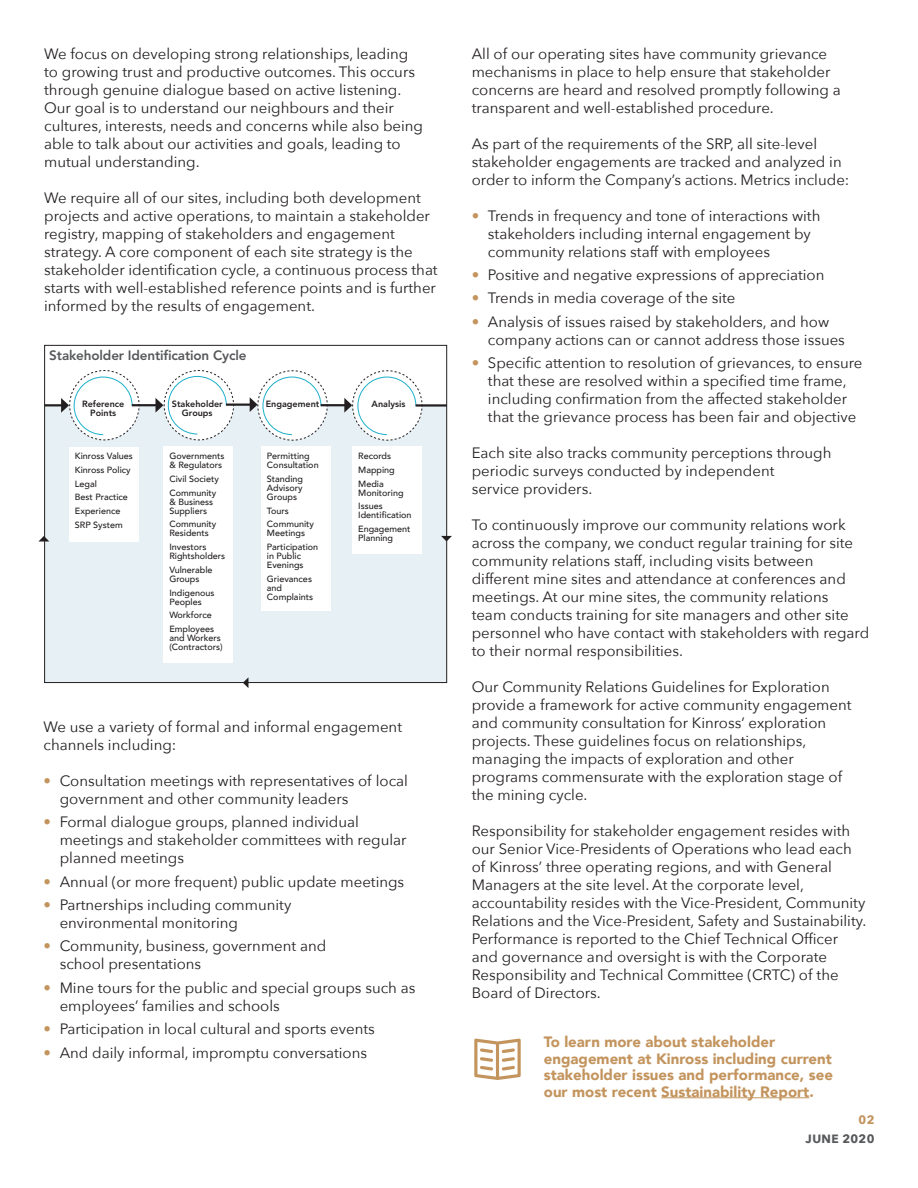
<style>
.page{position:relative;width:918px;height:1188px;background:#fff}
.page>*{position:absolute;margin:0;border:0;box-sizing:border-box;transform-origin:0 0}
.t1{font:15px/18px "Avenir Next";color:#231f20}
.t2{font:900 15px/16.5px "Avenir";color:#c3945d}
.t3{font:800 13.5px "Avenir";letter-spacing:-.01em;color:#57585a}
.t4{font:700 12px "Avenir Next";letter-spacing:.03em;color:#57585a}
.t5{font:700 12px "Avenir Next";color:#c3945d}
.t6{font:500 9px/9px "Avenir";color:#231f20}
.t7{font:800 9px/9px "Avenir";color:#231f20;text-align:center}
.s1{color:#c3945d}
</style>
<div class="page">
<hr style="left:661px;top:1097px;width:148px;height:1px;background:#c3945d">
<svg style="left:474px;top:1039px;width:47px;height:41px"></svg>
<div style="left:44px;top:405px;width:403px;height:278px;background:#e6f0f5"></div>
<div style="left:44px;top:345px;width:403px;height:338px;border:1px solid #231f20"></div>
<div style="left:69px;top:447px;width:70px;height:95px;background:#fff"></div>
<div style="left:163px;top:447px;width:70px;height:216px;background:#fff"></div>
<div style="left:261px;top:447px;width:70px;height:164px;background:#fff"></div>
<div style="left:352px;top:447px;width:70px;height:107px;background:#fff"></div>
<svg style="left:44px;top:370px;width:96px;height:70px"></svg>
<svg style="left:243px;top:678px;width:5px;height:10px"></svg>
<svg style="left:38px;top:536px;width:11px;height:6px"></svg>
<hr style="left:132px;top:404px;width:25px;height:2px;background:#231f20">
<svg style="left:156px;top:370px;width:78px;height:70px"></svg>
<hr style="left:226px;top:404px;width:25px;height:2px;background:#231f20">
<svg style="left:250px;top:370px;width:78px;height:71px"></svg>
<hr style="left:321px;top:404px;width:25px;height:2px;background:#231f20">
<svg style="left:344px;top:370px;width:79px;height:71px"></svg>
<hr style="left:416px;top:404px;width:31px;height:3px;background:#231f20">
<svg style="left:441px;top:536px;width:11px;height:6px"></svg>
<p class="t1" style="left:44px;top:44px;width:380px">We focus on developing strong relationships, leading to growing trust and productive outcomes. This occurs through genuine dialogue based on active listening.<br>Our goal is to understand our neighbours and their cultures, interests, needs and concerns while also being able to talk about our activities and goals, leading to mutual understanding.</p>
<p class="t1" style="left:44px;top:188px;width:395px">We require all of our sites, including both development projects and active operations, to maintain a stakeholder registry, mapping of stakeholders and engagement strategy. A core component of each site strategy is the stakeholder identification cycle, a continuous process that starts with well-established reference points and is further informed by the results of engagement.</p>
<p class="t3" style="left:49px;top:348px;width:199px">Stakeholder Identification Cycle</p>
<p class="t7" style="left:172px;top:399px;width:52px">Stakeholder</p>
<p class="t7" style="left:182px;top:408px;width:32px">Groups</p>
<p class="t7" style="left:82px;top:399px;width:44px">Reference<br>Points</p>
<p class="t6" style="left:75px;top:451px;width:60px">Kinross Values</p>
<p class="t6" style="left:75px;top:465px;width:57px">Kinross Policy</p>
<p class="t6" style="left:75px;top:478px;width:24px">Legal</p>
<p class="t6" style="left:75px;top:492px;width:55px">Best Practice</p>
<p class="t6" style="left:75px;top:506px;width:47px">Experience</p>
<p class="t6" style="left:75px;top:520px;width:49px">SRP System</p>
<p class="t6" style="left:169px;top:451px;width:57px">Governments &amp; Regulators</p>
<p class="t6" style="left:169px;top:474px;width:51px">Civil Society</p>
<p class="t6" style="left:169px;top:487px;width:49px">Community &amp; Business<br>Suppliers</p>
<p class="t6" style="left:169px;top:519px;width:49px">Community<br>Residents</p>
<p class="t6" style="left:169px;top:542px;width:57px">Investors<br>Rightsholders</p>
<p class="t6" style="left:169px;top:565px;width:45px">Vulnerable<br>Groups</p>
<p class="t6" style="left:169px;top:587px;width:47px">Indigenous<br>Peoples</p>
<p class="t6" style="left:169px;top:610px;width:44px">Workforce</p>
<p class="t6" style="left:169px;top:624px;width:55px">Employees and Workers (Contractors)</p>
<p class="t7" style="left:266px;top:399px;width:55px">Engagement</p>
<p class="t7" style="left:372px;top:399px;width:35px">Analysis</p>
<p class="t6" style="left:267px;top:451px;width:53px">Permitting<br>Consultation</p>
<p class="t6" style="left:267px;top:474px;width:38px;text-align:justify">Standing Advisory Groups</p>
<p class="t6" style="left:267px;top:505px;width:23px">Tours</p>
<p class="t6" style="left:267px;top:519px;width:49px">Community<br>Meetings</p>
<p class="t6" style="left:267px;top:542px;width:53px">Participation in Public<br>Evenings</p>
<p class="t6" style="left:267px;top:574px;width:48px">Grievances and<br>Complaints</p>
<p class="t6" style="left:358px;top:451px;width:34px">Records</p>
<p class="t6" style="left:358px;top:465px;width:38px">Mapping</p>
<p class="t6" style="left:358px;top:478px;width:47px">Media<br>Monitoring</p>
<p class="t6" style="left:358px;top:501px;width:55px">Issues<br>Identification</p>
<p class="t6" style="left:358px;top:524px;width:54px">Engagement<br>Planning</p>
<p class="t1" style="left:44px;top:717px;width:360px">We use a variety of formal and informal engagement channels including:</p>
<p class="t1" style="left:60px;top:771px;width:350px;text-indent:-16px"><span class="s1">•</span> Consultation meetings with representatives of local government and other community leaders</p>
<p class="t1" style="left:60px;top:812px;width:348px;text-indent:-16px"><span class="s1">•</span> Formal dialogue groups, planned individual meetings and stakeholder committees with regular planned meetings</p>
<p class="t1" style="left:44px;top:872px;width:362px"><span class="s1">•</span> Annual (or more frequent) public update meetings</p>
<p class="t1" style="left:60px;top:895px;width:233px;text-indent:-16px"><span class="s1">•</span> Partnerships including community environmental monitoring</p>
<p class="t1" style="left:60px;top:936px;width:268px;text-indent:-16px"><span class="s1">•</span> Community, business, government and school presentations</p>
<p class="t1" style="left:60px;top:978px;width:357px;text-indent:-16px"><span class="s1">•</span> Mine tours for the public and special groups such as employees’ families and schools</p>
<p class="t1" style="left:44px;top:1019px;width:333px"><span class="s1">•</span> Participation in local cultural and sports events</p>
<p class="t1" style="left:44px;top:1043px;width:325px"><span class="s1">•</span> And daily informal, impromptu conversations</p>
<p class="t1" style="left:472px;top:44px;width:371px">All of our operating sites have community grievance mechanisms in place to help ensure that stakeholder concerns are heard and resolved promptly following a transparent and well-established procedure.</p>
<p class="t1" style="left:472px;top:134px;width:379px">As part of the requirements of the SRP, all site-level stakeholder engagements are tracked and analyzed in order to inform the Company’s actions. Metrics include:</p>
<p class="t1" style="left:488px;top:206px;width:334px;text-indent:-16px"><span class="s1">•</span> Trends in frequency and tone of interactions with stakeholders including internal engagement by community relations staff with employees</p>
<p class="t1" style="left:472px;top:265px;width:354px"><span class="s1">•</span> Positive and negative expressions of appreciation</p>
<p class="t1" style="left:472px;top:288px;width:265px"><span class="s1">•</span> Trends in media coverage of the site</p>
<p class="t1" style="left:488px;top:312px;width:359px;text-indent:-16px"><span class="s1">•</span> Analysis of issues raised by stakeholders, and how company actions can or cannot address those issues</p>
<p class="t1" style="left:488px;top:353px;width:376px;text-indent:-16px"><span class="s1">•</span> Specific attention to resolution of grievances, to ensure that these are resolved within a specified time frame, including confirmation from the affected stakeholder that the grievance process has been fair and objective</p>
<p class="t1" style="left:472px;top:443px;width:361px">Each site also tracks community perceptions through periodic surveys conducted by independent<br>service providers.</p>
<p class="t1" style="left:472px;top:515px;width:399px">To continuously improve our community relations work across the company, we conduct regular training for site community relations staff, including visits between different mine sites and attendance at conferences and meetings. At our mine sites, the community relations<br>team conducts training for site managers and other site personnel who have contact with stakeholders with regard to their normal responsibilities.</p>
<p class="t1" style="left:472px;top:677px;width:381px">Our Community Relations Guidelines for Exploration provide a framework for active community engagement and community consultation for Kinross’ exploration projects. These guidelines focus on relationships, managing the impacts of exploration and other programs commensurate with the exploration stage of the mining cycle.</p>
<p class="t1" style="left:472px;top:821px;width:396px">Responsibility for stakeholder engagement resides with our Senior Vice-Presidents of Operations who lead each of Kinross’ three operating regions, and with General Managers at the site level. At the corporate level, accountability resides with the Vice-President, Community Relations and the Vice-President, Safety and Sustainability.<br>Performance is reported to the Chief Technical Officer and governance and oversight is with the Corporate Responsibility and Technical Committee (CRTC) of the Board of Directors.</p>
<p class="t2" style="left:544px;top:1033px;width:291px">To learn more about stakeholder engagement at Kinross including current stakeholder issues and performance, see our most recent Sustainability Report.</p>
<p class="t5" style="left:859px;top:1109px;width:17px">02</p>
<p class="t4" style="left:806px;top:1129px;width:70px">JUNE 2020</p>
</div>
